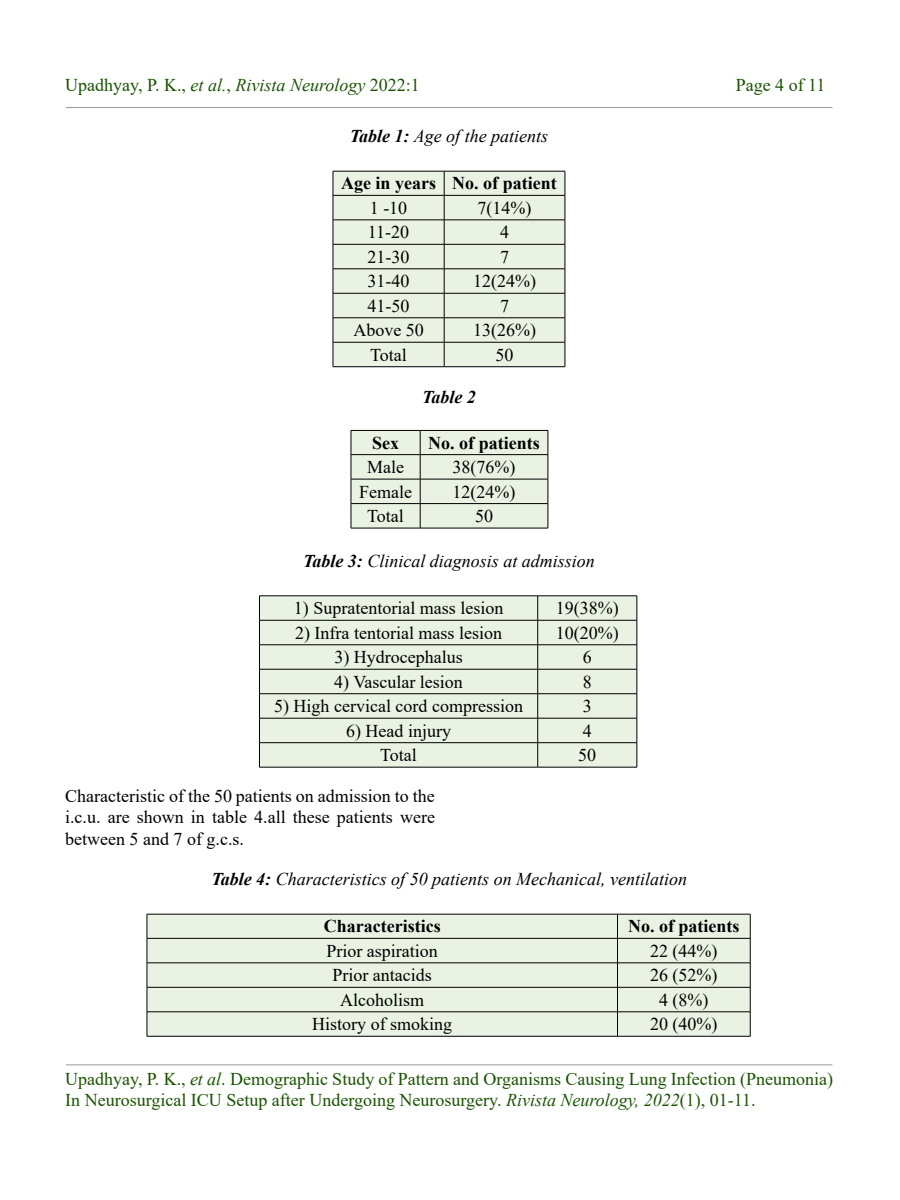
<style>
.page{position:relative;width:900px;height:1200px;background:#fff}
.page>*{position:absolute;margin:0;border:0;box-sizing:border-box;transform-origin:0 0}
.t1{font:18px/21.6px "Times New Roman";color:#000;text-align:justify}
.t2{font:18px/21.6px "Times New Roman";color:#195301}
.t3{font:italic 18px "Times New Roman";color:#000}
.t4{font:700 18px "Times New Roman";color:#000}
.t5{font:italic 700 18px "Times New Roman";color:#000}
.s1{font-style:italic}
.s2{font-weight:700}
</style>
<div class="page">
<hr style="left:66px;top:107px;width:766px;height:1px;background:#999">
<div style="left:334px;top:172px;width:231px;height:194px;background:#e9f2e3"></div>
<hr style="left:333px;top:171px;width:111px;height:1px;background:#000">
<hr style="left:444px;top:171px;width:121px;height:1px;background:#000">
<hr style="left:333px;top:195px;width:111px;height:1px;background:#000">
<hr style="left:444px;top:195px;width:121px;height:1px;background:#000">
<hr style="left:333px;top:220px;width:111px;height:1px;background:#000">
<hr style="left:444px;top:220px;width:121px;height:1px;background:#000">
<hr style="left:333px;top:244px;width:111px;height:1px;background:#000">
<hr style="left:444px;top:244px;width:121px;height:1px;background:#000">
<hr style="left:333px;top:269px;width:111px;height:1px;background:#000">
<hr style="left:444px;top:269px;width:121px;height:1px;background:#000">
<hr style="left:333px;top:293px;width:111px;height:1px;background:#000">
<hr style="left:444px;top:293px;width:121px;height:1px;background:#000">
<hr style="left:333px;top:318px;width:111px;height:1px;background:#000">
<hr style="left:444px;top:318px;width:121px;height:1px;background:#000">
<hr style="left:333px;top:342px;width:111px;height:1px;background:#000">
<svg style="left:333px;top:171px;width:1px;height:195px"></svg>
<hr style="left:444px;top:342px;width:121px;height:1px;background:#000">
<svg style="left:444px;top:171px;width:1px;height:195px"></svg>
<svg style="left:565px;top:171px;width:1px;height:196px"></svg>
<hr style="left:333px;top:366px;width:111px;height:1px;background:#000">
<hr style="left:444px;top:366px;width:121px;height:1px;background:#000">
<svg style="left:351px;top:430px;width:198px;height:98px"></svg>
<hr style="left:351px;top:528px;width:69px;height:1px;background:#000">
<hr style="left:420px;top:528px;width:128px;height:1px;background:#000">
<div style="left:260px;top:597px;width:377px;height:170px;background:#e9f2e3"></div>
<hr style="left:259px;top:596px;width:279px;height:1px;background:#000">
<hr style="left:538px;top:596px;width:99px;height:1px;background:#000">
<hr style="left:259px;top:620px;width:279px;height:1px;background:#000">
<hr style="left:538px;top:620px;width:99px;height:1px;background:#000">
<hr style="left:259px;top:645px;width:279px;height:1px;background:#000">
<hr style="left:538px;top:645px;width:99px;height:1px;background:#000">
<hr style="left:259px;top:669px;width:279px;height:1px;background:#000">
<hr style="left:538px;top:669px;width:99px;height:1px;background:#000">
<hr style="left:259px;top:693px;width:279px;height:1px;background:#000">
<hr style="left:538px;top:693px;width:99px;height:1px;background:#000">
<hr style="left:259px;top:718px;width:279px;height:1px;background:#000">
<hr style="left:538px;top:718px;width:99px;height:1px;background:#000">
<hr style="left:259px;top:742px;width:279px;height:1px;background:#000">
<svg style="left:259px;top:597px;width:1px;height:170px"></svg>
<hr style="left:538px;top:742px;width:99px;height:1px;background:#000">
<svg style="left:537px;top:596px;width:1px;height:171px"></svg>
<svg style="left:637px;top:596px;width:1px;height:171px"></svg>
<hr style="left:259px;top:767px;width:279px;height:1px;background:#000">
<hr style="left:538px;top:767px;width:99px;height:1px;background:#000">
<div style="left:148px;top:915px;width:602px;height:121px;background:#e9f2e3"></div>
<hr style="left:147px;top:914px;width:471px;height:1px;background:#000">
<hr style="left:618px;top:914px;width:132px;height:1px;background:#000">
<hr style="left:147px;top:938px;width:471px;height:1px;background:#000">
<hr style="left:618px;top:938px;width:132px;height:1px;background:#000">
<hr style="left:147px;top:963px;width:471px;height:1px;background:#000">
<hr style="left:618px;top:963px;width:132px;height:1px;background:#000">
<hr style="left:147px;top:987px;width:471px;height:1px;background:#000">
<hr style="left:618px;top:987px;width:132px;height:1px;background:#000">
<hr style="left:147px;top:1012px;width:471px;height:1px;background:#000">
<svg style="left:147px;top:914px;width:1px;height:122px"></svg>
<hr style="left:618px;top:1012px;width:132px;height:1px;background:#000">
<svg style="left:617px;top:914px;width:1px;height:122px"></svg>
<svg style="left:750px;top:914px;width:1px;height:122px"></svg>
<hr style="left:147px;top:1036px;width:471px;height:1px;background:#000">
<hr style="left:618px;top:1036px;width:132px;height:1px;background:#000">
<hr style="left:66px;top:1065px;width:766px;height:1px;background:#999">
<p class="t2" style="left:65px;top:74px;width:356px">Upadhyay, P. K., <span class="s1">et al.</span>, <span class="s1">Rivista Neurology</span> 2022:1</p>
<p class="t2" style="left:736px;top:74px;width:91px">Page 4 of 11</p>
<p class="t3" style="left:350px;top:123px;width:200px"><span class="s2">Table 1:</span> Age of the patients</p>
<p class="t4" style="left:341px;top:170px;width:217px">Age in years No. of patient</p>
<p class="t1" style="left:370px;top:196px;width:39px">1 -10</p>
<p class="t1" style="left:478px;top:196px;width:55px">7(14%)</p>
<p class="t1" style="left:368px;top:221px;width:43px">11-20</p>
<p class="t1" style="left:500px;top:221px;width:10px">4</p>
<p class="t1" style="left:368px;top:245px;width:43px">21-30</p>
<p class="t1" style="left:500px;top:245px;width:10px">7</p>
<p class="t1" style="left:368px;top:270px;width:43px">31-40</p>
<p class="t1" style="left:473px;top:270px;width:64px">12(24%)</p>
<p class="t1" style="left:368px;top:294px;width:43px">41-50</p>
<p class="t1" style="left:500px;top:294px;width:10px">7</p>
<p class="t1" style="left:353px;top:319px;width:72px">Above 50</p>
<p class="t1" style="left:473px;top:319px;width:64px">13(26%)</p>
<p class="t1" style="left:370px;top:343px;width:38px">Total</p>
<p class="t1" style="left:496px;top:343px;width:19px">50</p>
<p class="t5" style="left:422px;top:384px;width:55px">Table 2</p>
<p class="t4" style="left:372px;top:430px;width:28px">Sex</p>
<p class="t4" style="left:428px;top:430px;width:113px">No. of patients</p>
<p class="t1" style="left:367px;top:456px;width:38px">Male</p>
<p class="t1" style="left:453px;top:456px;width:64px">38(76%)</p>
<p class="t1" style="left:359px;top:480px;width:54px">Female</p>
<p class="t1" style="left:453px;top:480px;width:64px">12(24%)</p>
<p class="t1" style="left:367px;top:505px;width:38px">Total</p>
<p class="t1" style="left:475px;top:505px;width:19px">50</p>
<p class="t3" style="left:303px;top:548px;width:293px"><span class="s2">Table 3:</span> Clinical diagnosis at admission</p>
<p class="t1" style="left:294px;top:597px;width:211px">1) Supratentorial mass lesion</p>
<p class="t1" style="left:556px;top:597px;width:64px">19(38%)</p>
<p class="t1" style="left:295px;top:621px;width:208px">2) Infra tentorial mass lesion</p>
<p class="t1" style="left:556px;top:621px;width:64px">10(20%)</p>
<p class="t1" style="left:334px;top:646px;width:130px">3) Hydrocephalus</p>
<p class="t1" style="left:583px;top:646px;width:10px">6</p>
<p class="t1" style="left:334px;top:670px;width:130px">4) Vascular lesion</p>
<p class="t1" style="left:583px;top:670px;width:10px">8</p>
<p class="t1" style="left:274px;top:695px;width:250px">5) High cervical cord compression</p>
<p class="t1" style="left:583px;top:695px;width:10px">3</p>
<p class="t1" style="left:346px;top:719px;width:106px">6) Head injury</p>
<p class="t1" style="left:583px;top:719px;width:10px">4</p>
<p class="t1" style="left:380px;top:744px;width:38px">Total</p>
<p class="t1" style="left:578px;top:744px;width:19px">50</p>
<p class="t1" style="left:65px;top:784px;width:371px">Characteristic of the 50 patients on admission to the i.c.u. are shown in table 4.all these patients were between 5 and 7 of g.c.s.</p>
<p class="t3" style="left:211px;top:867px;width:477px"><span class="s2">Table 4:</span> Characteristics of 50 patients on Mechanical, ventilation</p>
<p class="t4" style="left:324px;top:913px;width:118px">Characteristics</p>
<p class="t4" style="left:628px;top:913px;width:113px">No. of patients</p>
<p class="t1" style="left:326px;top:939px;width:113px">Prior aspiration</p>
<p class="t1" style="left:650px;top:939px;width:69px">22 (44%)</p>
<p class="t1" style="left:332px;top:964px;width:101px">Prior antacids</p>
<p class="t1" style="left:650px;top:964px;width:69px">26 (52%)</p>
<p class="t1" style="left:340px;top:988px;width:86px">Alcoholism</p>
<p class="t1" style="left:659px;top:988px;width:51px">4 (8%)</p>
<p class="t1" style="left:312px;top:1013px;width:142px">History of smoking</p>
<p class="t1" style="left:650px;top:1013px;width:69px">20 (40%)</p>
<p class="t2" style="left:65px;top:1067px;width:769px">Upadhyay, P. K., <span class="s1">et al</span>. Demographic Study of Pattern and Organisms Causing Lung Infection (Pneumonia)<br>In Neurosurgical ICU Setup after Undergoing Neurosurgery. <span class="s1">Rivista Neurology, 2022</span>(1), 01-11.</p>
</div>
